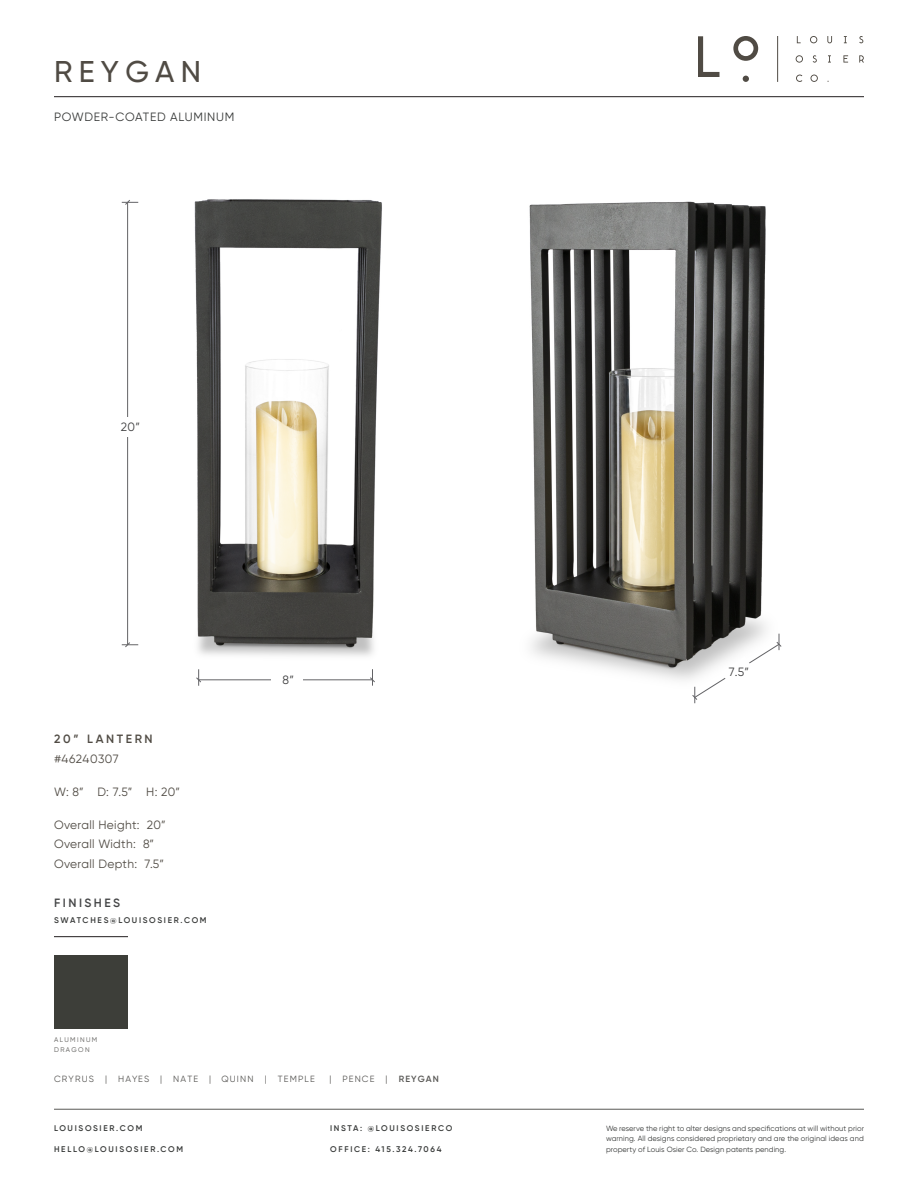
<style>
.page{position:relative;width:918px;height:1188px;background:#fff}
.page>*{position:absolute;margin:0;border:0;box-sizing:border-box;transform-origin:0 0}
.t1{font:500 30px "Gilroy";letter-spacing:.21em;color:#504b44}
.t2{font:12px/19.5px "Gilroy";letter-spacing:.03em;color:#504b44}
.t3{font:12px "Gilroy";letter-spacing:.06em;color:#383a39}
.t4{font:600 12px "Gilroy";letter-spacing:.21em;color:#504b44}
.t5{font:12px "Gilroy";color:#3e3e3f}
.t6{font:600 12px "Gilroy";letter-spacing:.21em;color:#454647}
.t7{font:9px "Gilroy";letter-spacing:.13em;color:#595855}
.t8{font:600 8.25px "Gilroy";letter-spacing:.205em;color:#383a39}
.t9{font:7.5px/10.5px "Gilroy";letter-spacing:.01em;color:#383a39;text-align:justify}
.t10{font:6.75px/10.2px "Gilroy";letter-spacing:.21em;color:#595855}
.s1{font-weight:600}
.s2{font-weight:700}
</style>
<div class="page">
<img style="left:194px;top:199px;width:188px;height:481px">
<img style="left:529px;top:201px;width:251px;height:503px">
<hr style="left:54px;top:1109px;width:810px;height:1px;background:#595855">
<svg style="left:810px;top:36px;width:7px;height:7px"></svg>
<svg style="left:827px;top:36px;width:5px;height:7px"></svg>
<svg style="left:844px;top:36px;width:3px;height:7px"></svg>
<svg style="left:859px;top:36px;width:4px;height:7px"></svg>
<svg style="left:796px;top:55px;width:7px;height:8px"></svg>
<svg style="left:813px;top:55px;width:4px;height:8px"></svg>
<svg style="left:828px;top:55px;width:3px;height:8px"></svg>
<svg style="left:843px;top:55px;width:5px;height:8px"></svg>
<svg style="left:859px;top:55px;width:5px;height:8px"></svg>
<svg style="left:796px;top:75px;width:6px;height:7px"></svg>
<svg style="left:810px;top:75px;width:8px;height:7px"></svg>
<hr style="left:777px;top:36px;width:1px;height:46px;background:#504b44">
<svg style="left:698px;top:36px;width:21px;height:41px"></svg>
<svg style="left:733px;top:36px;width:25px;height:25px"></svg>
<svg style="left:743px;top:76px;width:6px;height:6px"></svg>
<hr style="left:54px;top:96px;width:810px;height:1px;background:#231f20">
<hr style="left:54px;top:936px;width:74px;height:1px;background:#231f20">
<div style="left:54px;top:955px;width:74px;height:74px;background:#3d3e39"></div>
<hr style="left:199px;top:680px;width:173px;height:1px;background:#636366">
<svg style="left:370px;top:669px;width:5px;height:17px"></svg>
<div style="left:271px;top:672px;width:32px;height:16px;background:#fff"></div>
<svg style="left:196px;top:669px;width:5px;height:17px"></svg>
<hr style="left:127px;top:202px;width:1px;height:443px;background:#636366">
<svg style="left:122px;top:642px;width:16px;height:5px"></svg>
<svg style="left:122px;top:200px;width:16px;height:5px"></svg>
<div style="left:123px;top:417px;width:9px;height:20px;background:#fff"></div>
<svg style="left:692px;top:634px;width:90px;height:69px"></svg>
<h1 class="t1" style="left:54px;top:53px;width:149px">REYGAN</h1>
<h2 class="t3" style="left:54px;top:109px;width:182px">POWDER-COATED ALUMINUM</h2>
<h2 class="t5" style="left:121px;top:420px;width:21px">20”</h2>
<h2 class="t4" style="left:54px;top:731px;width:100px">20” LANTERN</h2>
<h2 class="t2" style="left:54px;top:749px;width:66px">#46240307</h2>
<h2 class="t2" style="left:54px;top:782px;width:128px">W: 8” D: 7.5” H: 20”</h2>
<h2 class="t2" style="left:54px;top:815px;width:113px">Overall Height: 20”<br>Overall Width: 8”<br>Overall Depth: 7.5”</h2>
<h2 class="t6" style="left:54px;top:895px;width:68px">FINISHES</h2>
<p class="t8" style="left:54px;top:915px;width:154px">SWATCHES@LOUISOSIER.COM</p>
<h2 class="t5" style="left:283px;top:673px;width:13px">8”</h2>
<p class="t10" style="left:54px;top:1035px;width:45px">ALUMINUM<br>DRAGON</p>
<p class="t7" style="left:54px;top:1073px;width:262px">CRYRUS | HAYES | NATE | QUINN | TEMPLE</p>
<p class="t7" style="left:329px;top:1073px;width:111px">| PENCE | <span class="s1">REYGAN</span></p>
<p class="t8" style="left:54px;top:1123px;width:90px">LOUISOSIER.COM</p>
<p class="t8" style="left:54px;top:1144px;width:131px">HELLO@LOUISOSIER.COM</p>
<p class="t8" style="left:330px;top:1123px;width:124px">INSTA: <span class="s2">@</span>LOUISOSIERCO</p>
<p class="t8" style="left:330px;top:1144px;width:113px">OFFICE: 415.324.7064</p>
<h2 class="t5" style="left:729px;top:665px;width:22px">7.5”</h2>
<p class="t9" style="left:606px;top:1123px;width:260px">We reserve the right to alter designs and specifications at will without prior warning. All designs considered proprietary and are the original ideas and property of Louis Osier Co. Design patents pending.</p>
</div>
